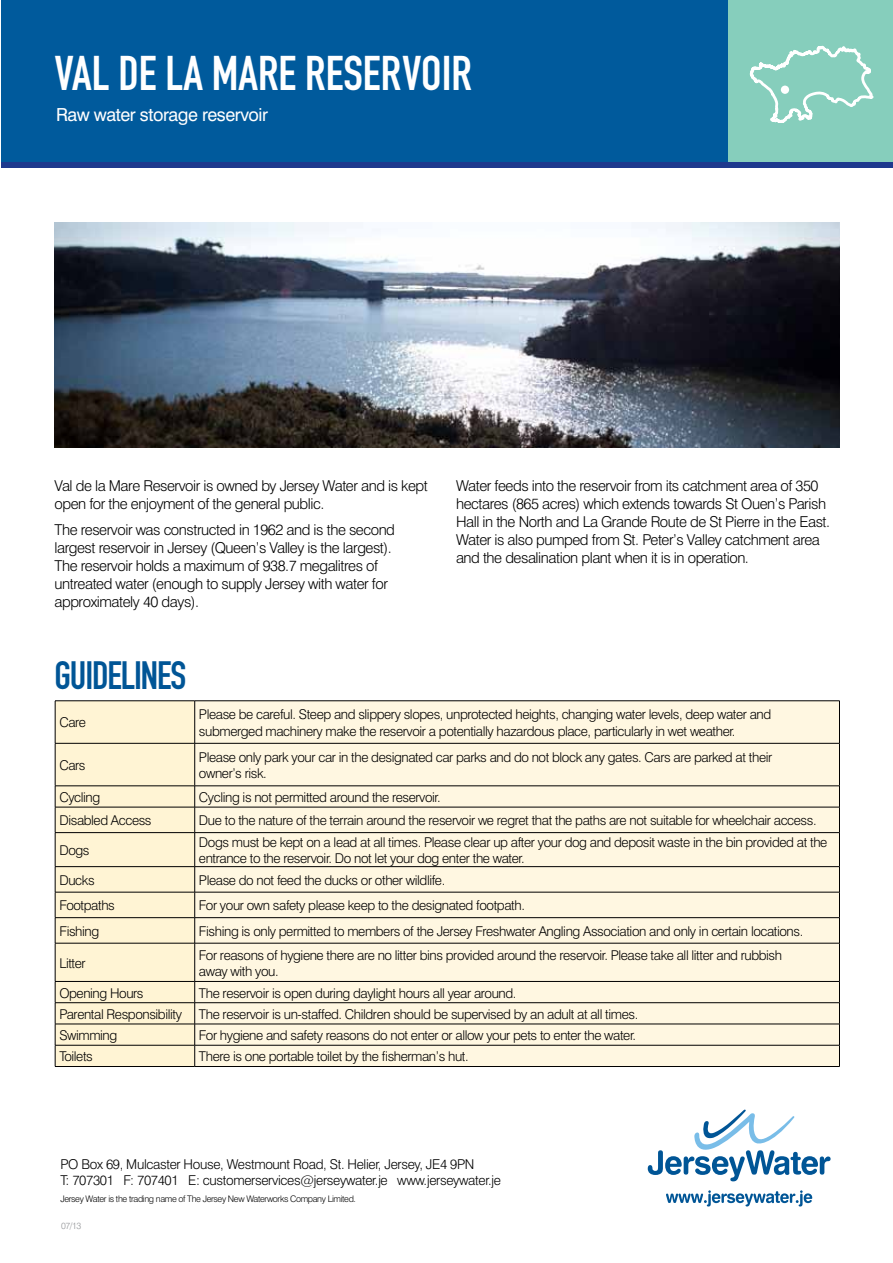
<style>
.page{position:relative;width:893px;height:1263px;background:#fff}
.page>*{position:absolute;margin:0;border:0;box-sizing:border-box;transform-origin:0 0}
.t1{font:48px "Bern Sans CT";color:#fff}
.t2{font:39px "Bern Sans CT";letter-spacing:-.03em;color:#005596}
.t3{font:18px "Swiss 721 BT";letter-spacing:-.025em;color:#fff}
.t4{font:300 15px/18px "Swiss 721 BT";letter-spacing:-.03em;color:#000}
.t5{font:300 13.5px/16.2px "Swiss 721 BT";letter-spacing:-.03em;color:#000}
.t6{font:300 9px "Swiss 721 BT";letter-spacing:-.04em;color:#000}
.t7{font:300 9px "Swiss 721 BT";color:#939598}
</style>
<div class="page">
<div style="left:1px;top:0;width:892px;height:168px;background:#005a9c"></div>
<div style="left:728px;top:0;width:165px;height:166px;background:#86cebc"></div>
<img style="left:55px;top:222px;width:784px;height:225px">
<svg style="left:648px;top:1109px;width:183px;height:72px"></svg>
<svg style="left:666px;top:1190px;width:146px;height:16px"></svg>
<div style="left:56px;top:701px;width:138px;height:365px;background:#fff4d4"></div>
<svg style="left:195px;top:701px;width:644px;height:365px;fill:#fff7e1"></svg>
<hr style="left:55px;top:700px;width:140px;height:1px;background:#000">
<hr style="left:55px;top:701px;width:1px;height:42px;background:#000">
<hr style="left:195px;top:700px;width:645px;height:1px;background:#000">
<hr style="left:194px;top:701px;width:1px;height:42px;background:#000">
<hr style="left:839px;top:701px;width:1px;height:42px;background:#000">
<hr style="left:55px;top:743px;width:140px;height:1px;background:#000">
<hr style="left:55px;top:743px;width:1px;height:43px;background:#000">
<hr style="left:195px;top:743px;width:645px;height:1px;background:#000">
<hr style="left:194px;top:743px;width:1px;height:43px;background:#000">
<hr style="left:839px;top:743px;width:1px;height:43px;background:#000">
<hr style="left:55px;top:785px;width:140px;height:1px;background:#000">
<hr style="left:195px;top:785px;width:645px;height:1px;background:#000">
<hr style="left:55px;top:807px;width:140px;height:1px;background:#000">
<svg style="left:55px;top:786px;width:1px;height:46px"></svg>
<hr style="left:195px;top:807px;width:645px;height:1px;background:#000">
<svg style="left:194px;top:786px;width:1px;height:46px"></svg>
<svg style="left:839px;top:786px;width:1px;height:46px"></svg>
<hr style="left:55px;top:832px;width:140px;height:1px;background:#000">
<hr style="left:55px;top:833px;width:1px;height:33px;background:#000">
<hr style="left:195px;top:832px;width:645px;height:1px;background:#000">
<hr style="left:194px;top:833px;width:1px;height:33px;background:#000">
<hr style="left:839px;top:833px;width:1px;height:33px;background:#000">
<hr style="left:55px;top:866px;width:140px;height:1px;background:#000">
<hr style="left:195px;top:866px;width:645px;height:1px;background:#000">
<hr style="left:55px;top:892px;width:140px;height:1px;background:#000">
<hr style="left:195px;top:892px;width:645px;height:1px;background:#000">
<hr style="left:55px;top:917px;width:140px;height:1px;background:#000">
<svg style="left:55px;top:867px;width:1px;height:76px"></svg>
<hr style="left:195px;top:917px;width:645px;height:1px;background:#000">
<svg style="left:194px;top:867px;width:1px;height:76px"></svg>
<svg style="left:839px;top:867px;width:1px;height:76px"></svg>
<hr style="left:55px;top:943px;width:140px;height:1px;background:#000">
<hr style="left:55px;top:943px;width:1px;height:38px;background:#000">
<hr style="left:195px;top:943px;width:645px;height:1px;background:#000">
<hr style="left:194px;top:943px;width:1px;height:38px;background:#000">
<hr style="left:839px;top:943px;width:1px;height:38px;background:#000">
<hr style="left:55px;top:981px;width:140px;height:1px;background:#000">
<hr style="left:195px;top:981px;width:645px;height:1px;background:#000">
<hr style="left:55px;top:1002px;width:140px;height:1px;background:#000">
<hr style="left:195px;top:1002px;width:645px;height:1px;background:#000">
<hr style="left:55px;top:1024px;width:140px;height:1px;background:#000">
<hr style="left:195px;top:1024px;width:645px;height:1px;background:#000">
<hr style="left:55px;top:1045px;width:140px;height:1px;background:#000">
<svg style="left:55px;top:982px;width:1px;height:84px"></svg>
<hr style="left:195px;top:1045px;width:645px;height:1px;background:#000">
<svg style="left:194px;top:982px;width:1px;height:84px"></svg>
<svg style="left:839px;top:982px;width:1px;height:84px"></svg>
<hr style="left:55px;top:1066px;width:140px;height:1px;background:#000">
<hr style="left:195px;top:1066px;width:645px;height:1px;background:#000">
<svg style="left:749px;top:45px;width:125px;height:78px"></svg>
<div style="left:781px;top:86px;width:8px;height:8px;background:#fff;border-radius:50%"></div>
<div style="left:1px;top:162px;width:892px;height:6px;background:#1e398d"></div>
<h1 class="t1" style="left:55px;top:45px;width:419px">VAL DE LA MARE RESERVOIR</h1>
<h3 class="t3" style="left:56px;top:104px;width:214px">Raw water storage reservoir</h3>
<p class="t4" style="left:55px;top:476px;width:375px">Val de la Mare Reservoir is owned by Jersey Water and is kept open for the enjoyment of the general public.</p>
<p class="t4" style="left:55px;top:521px;width:342px">The reservoir was constructed in 1962 and is the second largest reservoir in Jersey (Queen’s Valley is the largest).<br>The reservoir holds a maximum of 938.7 megalitres of untreated water (enough to supply Jersey with water for approximately 40 days).</p>
<h2 class="t2" style="left:55px;top:652px;width:133px">GUIDELINES</h2>
<p class="t4" style="left:456px;top:476px;width:376px">Water feeds into the reservoir from its catchment area of 350 hectares (865 acres) which extends towards St Ouen’s Parish Hall in the North and La Grande Route de St Pierre in the East.<br>Water is also pumped from St. Peter’s Valley catchment area and the desalination plant when it is in operation.</p>
<p class="t5" style="left:59px;top:714px;width:28px">Care</p>
<p class="t5" style="left:199px;top:706px;width:574px">Please be careful. Steep and slippery slopes, unprotected heights, changing water levels, deep water and submerged machinery make the reservoir a potentially hazardous place, particularly in wet weather.</p>
<p class="t5" style="left:59px;top:757px;width:28px">Cars</p>
<p class="t5" style="left:199px;top:749px;width:575px">Please only park your car in the designated car parks and do not block any gates. Cars are parked at their owner’s risk.</p>
<p class="t5" style="left:59px;top:789px;width:42px">Cycling</p>
<p class="t5" style="left:199px;top:789px;width:243px">Cycling is not permitted around the reservoir.</p>
<p class="t5" style="left:59px;top:812px;width:94px">Disabled Access</p>
<p class="t5" style="left:199px;top:812px;width:619px">Due to the nature of the terrain around the reservoir we regret that the paths are not suitable for wheelchair access.</p>
<p class="t5" style="left:59px;top:842px;width:32px">Dogs</p>
<p class="t5" style="left:199px;top:834px;width:630px">Dogs must be kept on a lead at all times. Please clear up after your dog and deposit waste in the bin provided at the entrance to the reservoir. Do not let your dog enter the water.</p>
<p class="t5" style="left:59px;top:872px;width:37px">Ducks</p>
<p class="t5" style="left:199px;top:872px;width:248px">Please do not feed the ducks or other wildlife.</p>
<p class="t5" style="left:59px;top:897px;width:57px">Footpaths</p>
<p class="t5" style="left:199px;top:897px;width:327px">For your own safety please keep to the designated footpath.</p>
<p class="t5" style="left:59px;top:923px;width:41px">Fishing</p>
<p class="t5" style="left:199px;top:923px;width:606px">Fishing is only permitted to members of the Jersey Freshwater Angling Association and only in certain locations.</p>
<p class="t5" style="left:59px;top:955px;width:28px">Litter</p>
<p class="t5" style="left:199px;top:947px;width:585px">For reasons of hygiene there are no litter bins provided around the reservoir. Please take all litter and rubbish away with you.</p>
<p class="t5" style="left:59px;top:984px;width:86px">Opening Hours</p>
<p class="t5" style="left:199px;top:984px;width:319px">The reservoir is open during daylight hours all year around.</p>
<p class="t5" style="left:59px;top:1006px;width:124px">Parental Responsibility</p>
<p class="t5" style="left:199px;top:1006px;width:441px">The reservoir is un-staffed. Children should be supervised by an adult at all times.</p>
<p class="t5" style="left:59px;top:1027px;width:59px">Swimming</p>
<p class="t5" style="left:199px;top:1027px;width:439px">For hygiene and safety reasons do not enter or allow your pets to enter the water.</p>
<p class="t5" style="left:59px;top:1048px;width:35px">Toilets</p>
<p class="t5" style="left:199px;top:1048px;width:271px">There is one portable toilet by the fisherman’s hut.</p>
<p class="t5" style="left:60px;top:1155px;width:442px">PO Box 69, Mulcaster House, Westmount Road, St. Helier, Jersey, JE4 9PN<br>T: 707301 F: 707401 E: customerservices@jerseywater.je www.jerseywater.je</p>
<p class="t6" style="left:60px;top:1193px;width:297px">Jersey Water is the trading name of The Jersey New Waterworks Company Limited.</p>
<p class="t7" style="left:61px;top:1220px;width:22px">07/13</p>
</div>
